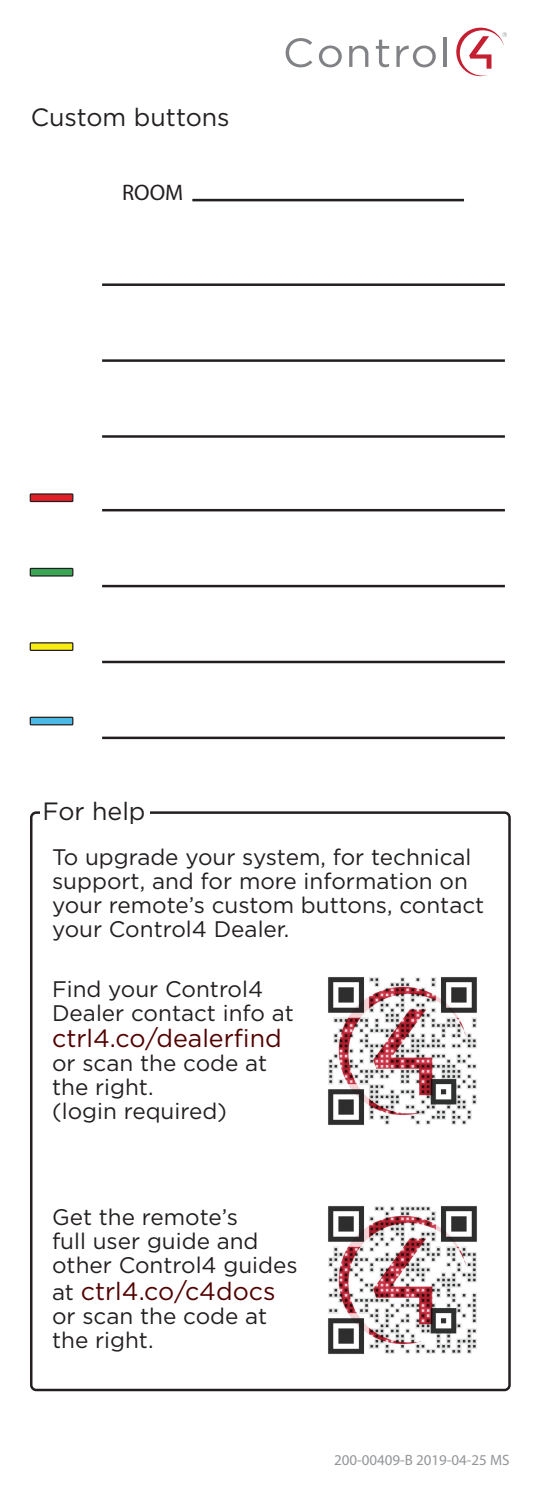
<style>
.page{position:relative;width:540px;height:1485px;background:#fff}
.page>*{position:absolute;margin:0;border:0;box-sizing:border-box;transform-origin:0 0}
.t1{font:25px "Gotham";color:#520000}
.t2{font:25px "Gotham";color:#231f20}
.t3{font:22.5px/24px "Gotham";color:#231f20}
.t4{font:22.5px "Myriad Pro";color:#231f20}
.t5{font:15px "Myriad Pro";color:#939598}
.s1{font-size:22.5px;color:#231f20}
</style>
<div class="page">
<svg style="left:286px;top:38px;width:26px;height:29px"></svg>
<svg style="left:319px;top:46px;width:23px;height:21px"></svg>
<svg style="left:349px;top:46px;width:19px;height:21px"></svg>
<svg style="left:376px;top:40px;width:13px;height:27px"></svg>
<svg style="left:396px;top:45px;width:40px;height:22px"></svg>
<hr style="left:444px;top:37px;width:3px;height:30px;background:#808285">
<svg style="left:456px;top:27px;width:51px;height:50px"></svg>
<div style="left:30px;top:811px;width:481px;height:580px;border:2px solid #231f20;border-radius:5px"></div>
<div style="left:40px;top:799px;width:110px;height:30px;background:#fff"></div>
<hr style="left:102px;top:435px;width:403px;height:3px;background:#231f20">
<hr style="left:102px;top:359px;width:403px;height:3px;background:#231f20">
<hr style="left:102px;top:283px;width:403px;height:3px;background:#231f20">
<hr style="left:102px;top:737px;width:403px;height:2px;background:#231f20">
<div style="left:30px;top:717px;width:43px;height:8px;background:#4cb8e6"></div>
<div style="left:30px;top:717px;width:43px;height:8px;border:1px solid #231f20"></div>
<hr style="left:102px;top:661px;width:403px;height:2px;background:#231f20">
<div style="left:30px;top:643px;width:43px;height:7px;background:#f7ed14"></div>
<div style="left:30px;top:642px;width:43px;height:9px;border:1px solid #231f20"></div>
<hr style="left:102px;top:585px;width:403px;height:2px;background:#231f20">
<div style="left:30px;top:568px;width:43px;height:8px;background:#3aa755"></div>
<div style="left:30px;top:568px;width:43px;height:9px;border:1px solid #231f20"></div>
<hr style="left:102px;top:509px;width:403px;height:2px;background:#231f20">
<div style="left:30px;top:494px;width:43px;height:8px;background:#e11f26"></div>
<div style="left:30px;top:493px;width:43px;height:9px;border:1px solid #231f20"></div>
<hr style="left:192px;top:199px;width:272px;height:2px;background:#231f20">
<img style="left:328px;top:977px;width:149px;height:148px">
<img style="left:328px;top:1206px;width:149px;height:148px">
<p class="t2" style="left:31px;top:101px;width:201px">Custom buttons</p>
<p class="t4" style="left:122px;top:179px;width:63px">ROOM</p>
<p class="t2" style="left:42px;top:795px;width:105px">For help</p>
<p class="t3" style="left:52px;top:844px;width:434px">To upgrade your system, for technical support, and for more information on your remote’s custom buttons, contact your Control4 Dealer.</p>
<p class="t3" style="left:52px;top:976px;width:243px">Find your Control4<br>Dealer contact info at</p>
<p class="t1" style="left:52px;top:1022px;width:231px">ctrl4.co/dealerfind</p>
<p class="t3" style="left:52px;top:1051px;width:217px">or scan the code at the right.<br>(login required)</p>
<p class="t3" style="left:52px;top:1205px;width:247px">Get the remote’s<br>full user guide and other Control4 guides</p>
<p class="t1" style="left:52px;top:1275px;width:225px"><span class="s1">at</span> ctrl4.co/c4docs</p>
<p class="t3" style="left:52px;top:1304px;width:217px">or scan the code at the right.</p>
<p class="t5" style="left:334px;top:1450px;width:177px">200-00409-B 2019-04-25 MS</p>
</div>
